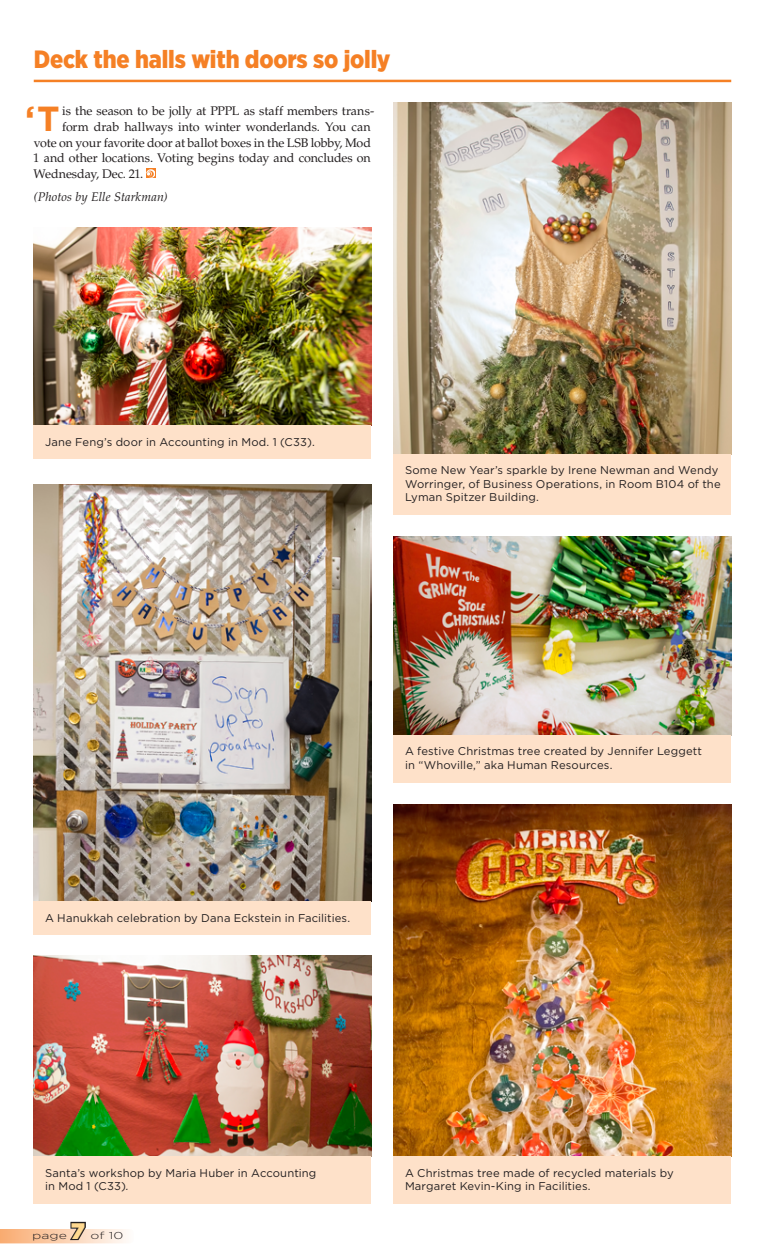
<style>
.page{position:relative;width:765px;height:1260px;background:#fff}
.page>*{position:absolute;margin:0;border:0;box-sizing:border-box;transform-origin:0 0}
.t1{font:700 34.88px "Gotham";color:#f58025}
.t2{font:900 25px "Gotham Narrow";letter-spacing:-.01em;color:#f58025}
.t3{font:900 22.5px "Gotham";color:#ffd990}
.t4{font:12.5px "Palatino LT Std";letter-spacing:-.01em;color:#231f20}
.t5{font:italic 12.5px "Palatino LT Std";letter-spacing:.005em;color:#231f20}
.t6{font:11.25px/13.5px "Gotham";letter-spacing:.01em;color:#231f20}
.t7{font:300 10px "Gotham";color:#231f20;scale:1.4 1}
.s1{font-style:italic}
</style>
<div class="page">
<hr style="left:34px;top:80px;width:697px;height:2px;background:#f58025">
<svg style="left:146px;top:169px;width:9px;height:9px"></svg>
<svg style="left:147px;top:169px;width:8px;height:8px"></svg>
<img style="left:394px;top:103px;width:337px;height:351px">
<img style="left:394px;top:536px;width:337px;height:199px">
<img style="left:394px;top:805px;width:337px;height:351px">
<img style="left:34px;top:485px;width:337px;height:416px">
<img style="left:34px;top:956px;width:337px;height:200px">
<img style="left:34px;top:228px;width:337px;height:197px">
<div style="left:394px;top:454px;width:337px;height:61px;background:#fee1c9"></div>
<div style="left:394px;top:735px;width:337px;height:47px;background:#fee1c9"></div>
<div style="left:394px;top:1156px;width:337px;height:47px;background:#fee1c9"></div>
<div style="left:34px;top:901px;width:337px;height:34px;background:#fee1c9"></div>
<div style="left:34px;top:1156px;width:337px;height:47px;background:#fee1c9"></div>
<div style="left:34px;top:425px;width:337px;height:34px;background:#fee1c9"></div>
<svg style="left:0;top:1221px;width:126px;height:22px"></svg>
<h2 class="t2" style="left:34px;top:43px;width:358px">Deck the halls with doors so jolly</h2>
<h1 class="t1" style="left:25px;top:95px;width:36px">‘T</h1>
<p class="t4" style="left:62px;top:104px;width:314px">is the season to be jolly at PPPL as staff members trans-</p>
<p class="t4" style="left:62px;top:119px;width:310px">form drab hallways into winter wonderlands. You can</p>
<p class="t4" style="left:34px;top:135px;width:339px">vote on your favorite door at ballot boxes in the LSB lobby, Mod</p>
<p class="t4" style="left:33px;top:151px;width:339px">1 and other locations. Voting begins today and concludes on</p>
<p class="t4" style="left:34px;top:166px;width:111px">Wednesday, Dec. 21.</p>
<p class="t5" style="left:34px;top:190px;width:136px">(Photos by Elle Starkman)</p>
<p class="t6" style="left:45px;top:435px;width:271px">Jane Feng’s door in Accounting in Mod. 1 (C33).</p>
<p class="t6" style="left:405px;top:463px;width:317px">Some New Year’s sparkle by Irene Newman and Wendy<br>Worringer, of Business Operations, in Room B104 of the<br>Lyman Spitzer Building.</p>
<p class="t6" style="left:405px;top:744px;width:299px">A festive Christmas tree created by Jennifer Leggett in “Whoville,” aka Human Resources.</p>
<p class="t6" style="left:45px;top:911px;width:307px">A Hanukkah celebration by Dana Eckstein in Facilities.</p>
<p class="t6" style="left:45px;top:1166px;width:273px">Santa’s workshop by Maria Huber in Accounting in Mod 1 (C33)<span class="s1">.</span></p>
<p class="t7" style="left:32px;top:1229px;width:26px">page</p>
<h3 class="t3" style="left:71px;top:1215px;width:15px">7</h3>
<p class="t7" style="left:90px;top:1229px;width:25px">of 10</p>
<p class="t6" style="left:405px;top:1166px;width:270px">A Christmas tree made of recycled materials by<br>Margaret Kevin-King in Facilities.</p>
</div>
